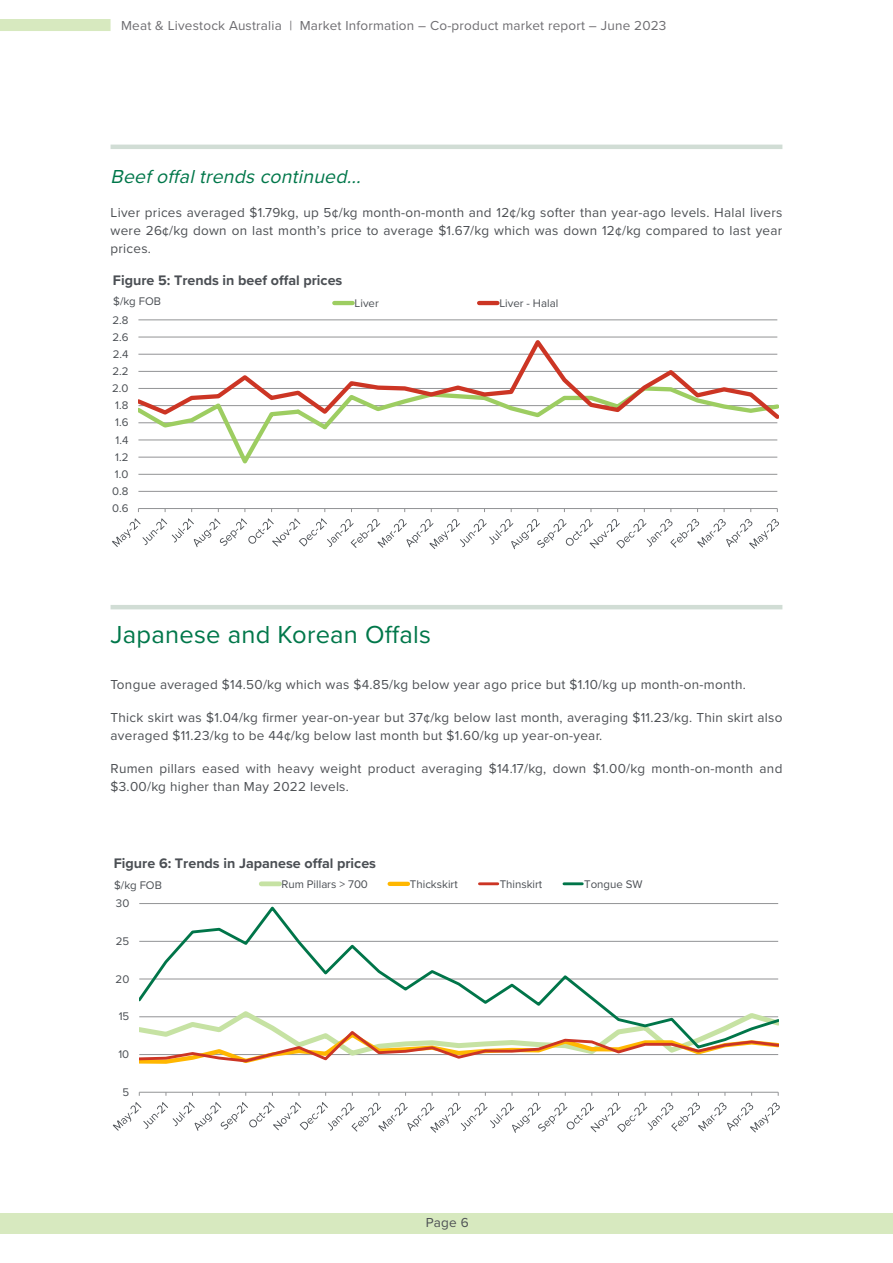
<style>
.page{position:relative;width:893px;height:1263px;background:#fff}
.page>*{position:absolute;margin:0;border:0;box-sizing:border-box;transform-origin:0 0}
.t1{font:25.5px "Proxima Nova";letter-spacing:.01em;color:#00774a}
.t2{font:italic 19.5px "Proxima Nova";color:#00774a}
.t3{font:700 14.25px "Proxima Nova";color:#4b4f54}
.t4{font:13.5px/18px "Proxima Nova";letter-spacing:.02em;color:#4d5054}
.t5{font:13.5px "Proxima Nova";letter-spacing:.015em;color:#6e6d71}
.t6{font:11.4px "Proxima Nova";color:#4b4f54}
</style>
<div class="page">
<div style="left:0;top:19px;width:111px;height:12px;background:#d7e9bf"></div>
<div style="left:0;top:1213px;width:893px;height:21px;background:#d7e9bf"></div>
<hr style="left:111px;top:145px;width:671px;height:4px;background:#d1ddd5">
<hr style="left:111px;top:605px;width:671px;height:4px;background:#d1ddd5">
<hr style="left:138px;top:491px;width:639px;height:1px;background:#929395">
<hr style="left:138px;top:474px;width:639px;height:1px;background:#929395">
<hr style="left:138px;top:319px;width:639px;height:1px;background:#929395">
<hr style="left:138px;top:508px;width:639px;height:1px;background:#929395">
<svg style="left:138px;top:423px;width:640px;height:41px"></svg>
<svg style="left:138px;top:336px;width:640px;height:87px"></svg>
<svg style="left:112px;top:518px;width:667px;height:31px"></svg>
<hr style="left:334px;top:301px;width:19px;height:4px;background:#9dcd61">
<hr style="left:479px;top:301px;width:18px;height:4px;background:#cc3524">
<hr style="left:139px;top:1092px;width:639px;height:1px;background:#929395">
<svg style="left:139px;top:1050px;width:640px;height:14px"></svg>
<svg style="left:139px;top:903px;width:640px;height:147px"></svg>
<svg style="left:113px;top:1102px;width:667px;height:31px"></svg>
<div style="left:261px;top:881px;width:19px;height:5px;background:#c6e2a3"></div>
<hr style="left:390px;top:882px;width:18px;height:4px;background:#ffb700">
<hr style="left:479px;top:882px;width:19px;height:3px;background:#cc3524">
<hr style="left:564px;top:882px;width:18px;height:3px;background:#007549">
<p class="t5" style="left:121px;top:15px;width:547px">Meat &amp; Livestock Australia | Market Information – Co-product market report – June 2023</p>
<h2 class="t2" style="left:111px;top:162px;width:257px">Beefoffaltrendscontinued...</h2>
<p class="t4" style="left:111px;top:203px;width:673px;text-align:justify">Liver prices averaged $1.79kg, up 5¢/kg month-on-month and 12¢/kg softer than year-ago levels. Halal livers were 26¢/kg down on last month’s price to average $1.67/kg which was down 12¢/kg compared to last year prices.</p>
<p class="t3" style="left:113px;top:269px;width:231px">Figure 5: Trends in beef offal prices</p>
<p class="t6" style="left:113px;top:293px;width:49px">$/kg FOB</p>
<p class="t6" style="left:112px;top:311px;width:18px">2.8</p>
<p class="t6" style="left:112px;top:328px;width:18px">2.6</p>
<p class="t6" style="left:113px;top:346px;width:17px">2.4</p>
<p class="t6" style="left:112px;top:363px;width:18px">2.2</p>
<p class="t6" style="left:112px;top:380px;width:18px">2.0</p>
<p class="t6" style="left:115px;top:397px;width:15px">1.8</p>
<p class="t6" style="left:115px;top:414px;width:15px">1.6</p>
<p class="t6" style="left:116px;top:431px;width:14px">1.4</p>
<p class="t6" style="left:115px;top:448px;width:15px">1.2</p>
<p class="t6" style="left:115px;top:466px;width:15px">1.0</p>
<p class="t6" style="left:112px;top:483px;width:18px">0.8</p>
<p class="t6" style="left:112px;top:500px;width:18px">0.6</p>
<p class="t6" style="left:354px;top:294px;width:26px">Liver</p>
<p class="t6" style="left:499px;top:294px;width:61px">Liver - Halal</p>
<h1 class="t1" style="left:111px;top:616px;width:322px">Japanese and Korean Offals</h1>
<p class="t4" style="left:111px;top:675px;width:637px">Tongue averaged $14.50/kg which was $4.85/kg below year ago price but $1.10/kg up month-on-month.</p>
<p class="t4" style="left:111px;top:708px;width:673px">Thick skirt was $1.04/kg firmer year-on-year but 37¢/kg below last month, averaging $11.23/kg. Thin skirt also averaged $11.23/kg to be 44¢/kg below last month but $1.60/kg up year-on-year.</p>
<p class="t4" style="left:111px;top:759px;width:673px">Rumen pillars eased with heavy weight product averaging $14.17/kg, down $1.00/kg month-on-month and $3.00/kg higher than May 2022 levels.</p>
<p class="t3" style="left:114px;top:853px;width:264px">Figure 6: Trends in Japanese offal prices</p>
<p class="t6" style="left:281px;top:875px;width:88px">Rum Pillars &gt; 700</p>
<p class="t6" style="left:410px;top:875px;width:49px">Thickskirt</p>
<p class="t6" style="left:500px;top:875px;width:44px">Thinskirt</p>
<p class="t6" style="left:584px;top:875px;width:60px">Tongue SW</p>
<p class="t6" style="left:114px;top:877px;width:49px">$/kg FOB</p>
<p class="t6" style="left:116px;top:895px;width:15px">30</p>
<p class="t6" style="left:116px;top:933px;width:15px">25</p>
<p class="t6" style="left:116px;top:970px;width:15px">20</p>
<p class="t6" style="left:119px;top:1008px;width:12px">15</p>
<p class="t6" style="left:118px;top:1046px;width:12px">10</p>
<p class="t6" style="left:123px;top:1083px;width:8px">5</p>
<p class="t4" style="left:426px;top:1213px;width:44px">Page 6</p>
</div>
